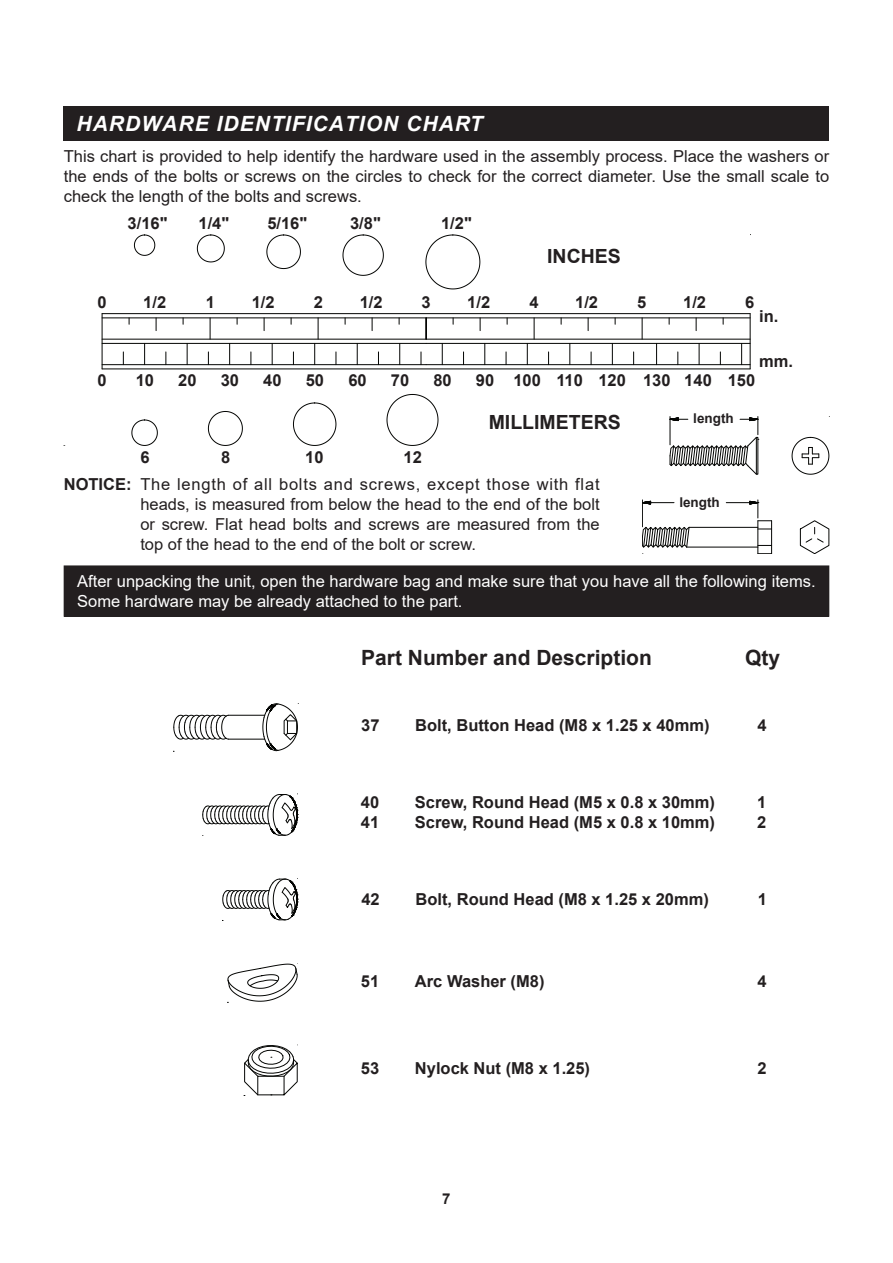
<style>
.page{position:relative;width:893px;height:1263px;background:#fff}
.page>*{position:absolute;margin:0;border:0;box-sizing:border-box;transform-origin:0 0}
.t1{font:700 21px "Arial";color:#231f20}
.t2{font:italic 700 21px "Arial";letter-spacing:.05em;color:#fff}
.t3{font:700 19.5px "Arial";color:#231f20}
.t4{font:16.5px/19.8px "Arial";color:#231f20;text-align:justify}
.t5{font:700 16.5px "Arial";color:#231f20}
.t6{font:16.5px/19.8px "Arial";color:#fff}
.t7{font:700 15px "Arial";color:#231f20}
.t8{font:700 13.5px "Arial";color:#231f20}
.s1{font-weight:700}
</style>
<div class="page">
<svg style="left:227px;top:963px;width:71px;height:40px"></svg>
<svg style="left:244px;top:1045px;width:54px;height:51px"></svg>
<svg style="left:222px;top:878px;width:77px;height:43px"></svg>
<hr style="left:229px;top:715px;width:36px;height:1px;background:#040503">
<hr style="left:229px;top:739px;width:36px;height:1px;background:#040503">
<svg style="left:173px;top:715px;width:56px;height:25px"></svg>
<svg style="left:262px;top:703px;width:37px;height:48px"></svg>
<svg style="left:202px;top:794px;width:97px;height:42px"></svg>
<hr style="left:102px;top:313px;width:648px;height:1px;background:#040503">
<hr style="left:426px;top:318px;width:324px;height:1px;background:#040503">
<hr style="left:426px;top:339px;width:324px;height:1px;background:#040503">
<hr style="left:426px;top:343px;width:324px;height:1px;background:#040503">
<hr style="left:426px;top:364px;width:324px;height:1px;background:#040503">
<hr style="left:102px;top:369px;width:648px;height:1px;background:#040503">
<hr style="left:102px;top:364px;width:324px;height:1px;background:#040503">
<hr style="left:102px;top:343px;width:324px;height:1px;background:#040503">
<hr style="left:102px;top:339px;width:324px;height:1px;background:#040503">
<hr style="left:102px;top:318px;width:324px;height:1px;background:#040503">
<svg style="left:293px;top:402px;width:44px;height:44px"></svg>
<svg style="left:208px;top:411px;width:35px;height:35px"></svg>
<svg style="left:131px;top:419px;width:27px;height:27px"></svg>
<svg style="left:208px;top:352px;width:1px;height:12px"></svg>
<svg style="left:166px;top:352px;width:1px;height:13px"></svg>
<svg style="left:123px;top:352px;width:1px;height:12px"></svg>
<svg style="left:144px;top:344px;width:1px;height:20px"></svg>
<hr style="left:102px;top:314px;width:1px;height:55px;background:#040503">
<svg style="left:187px;top:344px;width:1px;height:21px"></svg>
<svg style="left:156px;top:318px;width:1px;height:13px"></svg>
<svg style="left:378px;top:352px;width:1px;height:12px"></svg>
<svg style="left:336px;top:352px;width:1px;height:13px"></svg>
<svg style="left:293px;top:352px;width:1px;height:12px"></svg>
<svg style="left:251px;top:352px;width:1px;height:13px"></svg>
<svg style="left:272px;top:344px;width:1px;height:21px"></svg>
<svg style="left:229px;top:344px;width:1px;height:20px"></svg>
<svg style="left:357px;top:344px;width:1px;height:21px"></svg>
<svg style="left:210px;top:318px;width:1px;height:21px"></svg>
<svg style="left:264px;top:318px;width:1px;height:13px"></svg>
<svg style="left:314px;top:318px;width:5px;height:47px"></svg>
<svg style="left:372px;top:318px;width:1px;height:13px"></svg>
<svg style="left:386px;top:394px;width:53px;height:52px"></svg>
<svg style="left:421px;top:352px;width:1px;height:13px"></svg>
<svg style="left:399px;top:344px;width:1px;height:21px"></svg>
<svg style="left:527px;top:344px;width:1px;height:20px"></svg>
<svg style="left:484px;top:344px;width:1px;height:21px"></svg>
<svg style="left:506px;top:352px;width:1px;height:13px"></svg>
<svg style="left:548px;top:352px;width:1px;height:12px"></svg>
<svg style="left:442px;top:344px;width:1px;height:20px"></svg>
<svg style="left:463px;top:352px;width:1px;height:12px"></svg>
<svg style="left:426px;top:319px;width:1px;height:20px"></svg>
<svg style="left:534px;top:318px;width:1px;height:21px"></svg>
<svg style="left:480px;top:318px;width:1px;height:13px"></svg>
<svg style="left:720px;top:352px;width:1px;height:12px"></svg>
<svg style="left:677px;top:352px;width:1px;height:13px"></svg>
<svg style="left:656px;top:344px;width:1px;height:20px"></svg>
<svg style="left:699px;top:344px;width:1px;height:21px"></svg>
<svg style="left:633px;top:352px;width:1px;height:12px"></svg>
<svg style="left:612px;top:344px;width:1px;height:20px"></svg>
<svg style="left:569px;top:344px;width:1px;height:21px"></svg>
<svg style="left:591px;top:352px;width:1px;height:13px"></svg>
<svg style="left:642px;top:318px;width:1px;height:21px"></svg>
<svg style="left:588px;top:318px;width:1px;height:13px"></svg>
<svg style="left:696px;top:318px;width:1px;height:13px"></svg>
<svg style="left:197px;top:235px;width:28px;height:28px"></svg>
<svg style="left:134px;top:235px;width:21px;height:21px"></svg>
<svg style="left:342px;top:235px;width:42px;height:41px"></svg>
<svg style="left:266px;top:235px;width:35px;height:34px"></svg>
<svg style="left:425px;top:235px;width:55px;height:55px"></svg>
<svg style="left:741px;top:344px;width:1px;height:20px"></svg>
<hr style="left:750px;top:314px;width:1px;height:55px;background:#040503">
<hr style="left:726px;top:502px;width:32px;height:1px;background:#040503">
<hr style="left:687px;top:547px;width:71px;height:1px;background:#040503">
<hr style="left:689px;top:527px;width:69px;height:1px;background:#040503">
<hr style="left:757px;top:521px;width:1px;height:33px;background:#040503">
<hr style="left:771px;top:521px;width:1px;height:33px;background:#040503">
<svg style="left:758px;top:545px;width:13px;height:1px"></svg>
<svg style="left:758px;top:553px;width:13px;height:1px"></svg>
<svg style="left:758px;top:529px;width:14px;height:1px"></svg>
<svg style="left:799px;top:520px;width:30px;height:34px"></svg>
<svg style="left:749px;top:500px;width:23px;height:21px"></svg>
<svg style="left:642px;top:500px;width:48px;height:54px"></svg>
<svg style="left:669px;top:416px;width:90px;height:59px"></svg>
<svg style="left:791px;top:437px;width:38px;height:38px"></svg>
<div style="left:64px;top:566px;width:765px;height:50px;background:#231f20"></div>
<div style="left:64px;top:566px;width:765px;height:51px;border:1px solid #231f20"></div>
<div style="left:64px;top:106px;width:765px;height:34px;background:#231f20"></div>
<p class="t2" style="left:77px;top:109px;width:407px">HARDWARE IDENTIFICATION CHART</p>
<p class="t4" style="left:64px;top:146px;width:767px">This chart is provided to help identify the hardware used in the assembly process. Place the washers or the ends of the bolts or screws on the circles to check for the correct diameter. Use the small scale to check the length of the bolts and screws.</p>
<p class="t5" style="left:128px;top:211px;width:41px">3/16"</p>
<p class="t5" style="left:199px;top:211px;width:32px">1/4"</p>
<p class="t5" style="left:267px;top:211px;width:41px">5/16"</p>
<p class="t5" style="left:350px;top:211px;width:32px">3/8"</p>
<p class="t5" style="left:441px;top:211px;width:32px">1/2"</p>
<p class="t3" style="left:547px;top:243px;width:75px">INCHES</p>
<p class="t5" style="left:97px;top:291px;width:11px">0</p>
<p class="t5" style="left:143px;top:291px;width:24px">1/2</p>
<p class="t5" style="left:206px;top:291px;width:11px">1</p>
<p class="t5" style="left:252px;top:291px;width:24px">1/2</p>
<p class="t5" style="left:314px;top:291px;width:11px">2</p>
<p class="t5" style="left:360px;top:291px;width:24px">1/2</p>
<p class="t5" style="left:421px;top:291px;width:11px">3</p>
<p class="t5" style="left:467px;top:291px;width:24px">1/2</p>
<p class="t5" style="left:529px;top:291px;width:11px">4</p>
<p class="t5" style="left:575px;top:291px;width:24px">1/2</p>
<p class="t5" style="left:637px;top:291px;width:11px">5</p>
<p class="t5" style="left:683px;top:291px;width:24px">1/2</p>
<p class="t5" style="left:745px;top:291px;width:11px">6</p>
<p class="t5" style="left:759px;top:304px;width:21px">in.</p>
<p class="t5" style="left:759px;top:350px;width:35px">mm.</p>
<p class="t5" style="left:97px;top:369px;width:11px">0</p>
<p class="t5" style="left:136px;top:369px;width:20px">10</p>
<p class="t5" style="left:178px;top:369px;width:20px">20</p>
<p class="t5" style="left:221px;top:369px;width:20px">30</p>
<p class="t5" style="left:263px;top:369px;width:20px">40</p>
<p class="t5" style="left:306px;top:369px;width:20px">50</p>
<p class="t5" style="left:348px;top:369px;width:20px">60</p>
<p class="t5" style="left:391px;top:369px;width:20px">70</p>
<p class="t5" style="left:433px;top:369px;width:20px">80</p>
<p class="t5" style="left:476px;top:369px;width:281px">90 100 110 120 130 140 150</p>
<p class="t5" style="left:140px;top:445px;width:11px">6</p>
<p class="t5" style="left:221px;top:445px;width:11px">8</p>
<p class="t5" style="left:305px;top:445px;width:20px">10</p>
<p class="t5" style="left:404px;top:445px;width:20px">12</p>
<p class="t3" style="left:489px;top:409px;width:134px">MILLIMETERS</p>
<p class="t8" style="left:693px;top:409px;width:42px">length</p>
<p class="t4" style="left:140px;top:475px;width:461px;text-indent:-77px"><span class="s1">NOTICE:</span> The length of all bolts and screws, except those with flat heads, is measured from below the head to the end of the bolt or screw. Flat head bolts and screws are measured from the top of the head to the end of the bolt or screw.</p>
<p class="t6" style="left:77px;top:571px;width:740px">After unpacking the unit, open the hardware bag and make sure that you have all the following items.<br>Some hardware may be already attached to the part.</p>
<p class="t8" style="left:679px;top:492px;width:42px">length</p>
<p class="t1" style="left:361px;top:642px;width:292px">Part Number and Description</p>
<p class="t1" style="left:745px;top:642px;width:37px">Qty</p>
<p class="t5" style="left:361px;top:714px;width:20px">37</p>
<p class="t5" style="left:415px;top:714px;width:296px">Bolt, Button Head (M8 x 1.25 x 40mm)</p>
<p class="t5" style="left:758px;top:714px;width:11px">4</p>
<p class="t5" style="left:361px;top:790px;width:20px">40</p>
<p class="t5" style="left:415px;top:790px;width:302px">Screw, Round Head (M5 x 0.8 x 30mm)</p>
<p class="t5" style="left:757px;top:790px;width:11px">1</p>
<p class="t5" style="left:361px;top:810px;width:20px">41</p>
<p class="t5" style="left:415px;top:810px;width:302px">Screw, Round Head (M5 x 0.8 x 10mm)</p>
<p class="t5" style="left:757px;top:810px;width:11px">2</p>
<p class="t5" style="left:361px;top:888px;width:20px">42</p>
<p class="t5" style="left:415px;top:888px;width:295px">Bolt, Round Head (M8 x 1.25 x 20mm)</p>
<p class="t5" style="left:758px;top:888px;width:11px">1</p>
<p class="t5" style="left:361px;top:969px;width:20px">51</p>
<p class="t5" style="left:415px;top:969px;width:131px">Arc Washer (M8)</p>
<p class="t5" style="left:757px;top:969px;width:11px">4</p>
<p class="t5" style="left:361px;top:1057px;width:20px">53</p>
<p class="t5" style="left:415px;top:1057px;width:177px">Nylock Nut (M8 x 1.25)</p>
<p class="t5" style="left:757px;top:1057px;width:11px">2</p>
<p class="t7" style="left:442px;top:1188px;width:10px">7</p>
</div>
